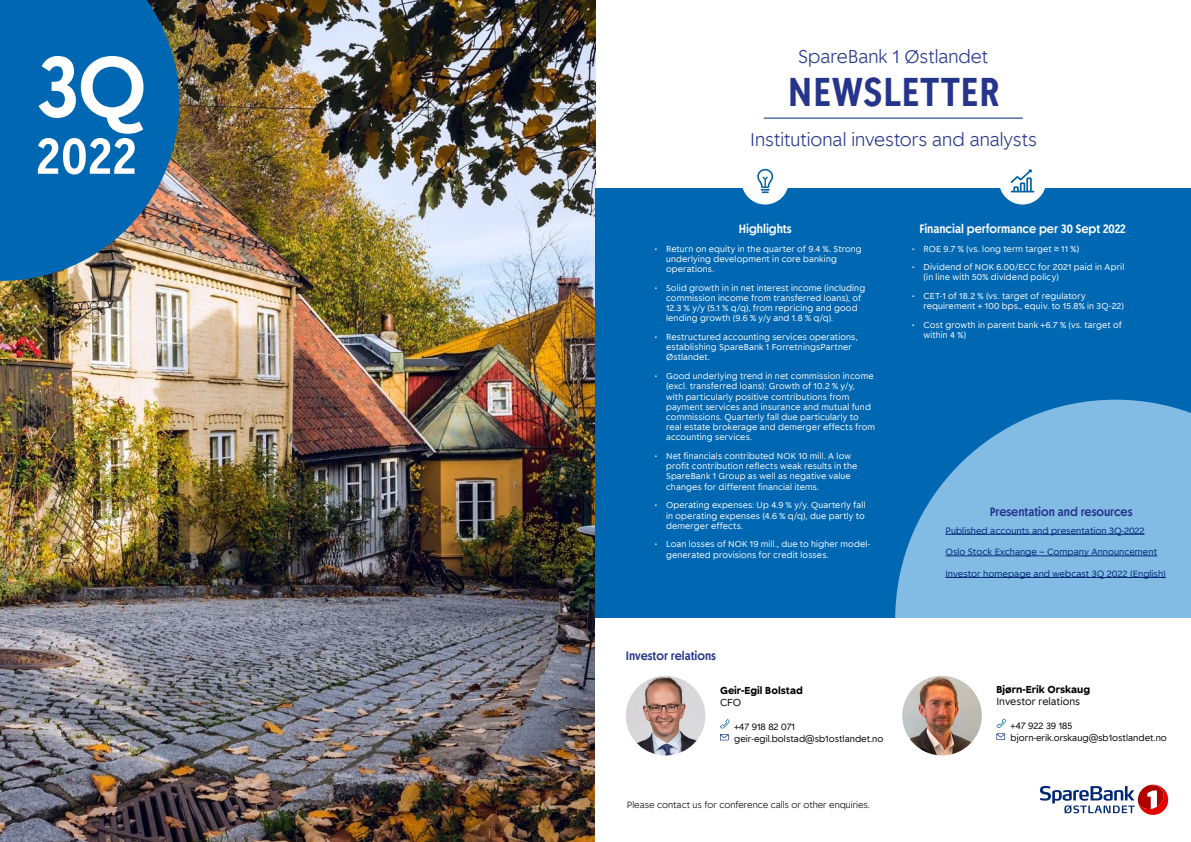
<style>
.page{position:relative;width:1191px;height:842px;background:#fff}
.page>*{position:absolute;margin:0;border:0;box-sizing:border-box;transform-origin:0 0}
.t1{font:500 85px "Spare Bank 1 Title";color:#fff}
.t2{font:500 50px "Spare Bank 1 Title";color:#fff}
.t3{font:500 40px "Spare Bank 1 Title";letter-spacing:.025em;color:#26358c}
.t4{font:300 18px "Spare Bank 1";letter-spacing:-.005em;color:#26358c}
.t5{font:500 12px "Spare Bank 1 Title";color:#fff}
.t6{font:500 12px "Spare Bank 1 Title";color:#26358c}
.t7{font:700 10px "Spare Bank 1";color:#000}
.t8{font:10px "Spare Bank 1";color:#000}
.t9{font:9px "Spare Bank 1";color:#002776}
.t10{font:9px/12px "Spare Bank 1";color:#000}
.t11{font:300 9px "Spare Bank 1";color:#000}
.t12{font:8.5px/10.2px "Spare Bank 1";letter-spacing:.02em;color:#fff}
</style>
<div class="page">
<img style="left:0;top:0;width:595px;height:842px">
<div style="left:595px;top:188px;width:596px;height:431px;background:#0068b2"></div>
<svg style="left:0;top:0;width:179px;height:281px;background:#1a6da8"></svg>
<svg style="left:895px;top:400px;width:296px;height:219px;fill:#82bce5"></svg>
<hr style="left:945px;top:534px;width:199px;height:1px;background:#002776">
<hr style="left:945px;top:556px;width:212px;height:1px;background:#002776">
<hr style="left:945px;top:577px;width:220px;height:1px;background:#002776">
<img style="left:626px;top:676px;width:79px;height:79px;border-radius:39px">
<svg style="left:720px;top:734px;width:8px;height:6px"></svg>
<svg style="left:720px;top:719px;width:9px;height:9px"></svg>
<img style="left:902px;top:676px;width:79px;height:79px;border-radius:40px">
<svg style="left:996px;top:718px;width:10px;height:22px"></svg>
<div style="left:741px;top:157px;width:47px;height:48px;background:#fff;border-radius:50%"></div>
<svg style="left:757px;top:169px;width:16px;height:24px"></svg>
<div style="left:999px;top:157px;width:47px;height:48px;background:#fff;border-radius:50%"></div>
<svg style="left:1010px;top:169px;width:24px;height:23px"></svg>
<hr style="left:763px;top:118px;width:259px;height:1px;background:#002776">
<svg style="left:1040px;top:784px;width:128px;height:31px"></svg>
<h1 class="t1" style="left:37px;top:31px;width:111px">3Q</h1>
<h2 class="t2" style="left:37px;top:123px;width:101px">2022</h2>
<h3 class="t4" style="left:798px;top:44px;width:191px">SpareBank 1 Østlandet</h3>
<h3 class="t3" style="left:787px;top:65px;width:213px">NEWSLETTER</h3>
<h3 class="t4" style="left:750px;top:128px;width:288px">Institutional investors and analysts</h3>
<h3 class="t5" style="left:739px;top:221px;width:54px">Highlights</h3>
<p class="t12" style="left:666px;top:243px;width:197px;text-indent:-11px">• Return on equity in the quarter of 9.4 %. Strong underlying development in core banking operations.</p>
<p class="t12" style="left:666px;top:282px;width:201px;text-indent:-11px">• Solid growth in in net interest income (including commission income from transferred loans), of 12.3 % y/y (5.1 % q/q), from repricing and good lending growth (9.6 % y/y and 1.8 % q/q).</p>
<p class="t12" style="left:666px;top:332px;width:193px;text-indent:-11px">• Restructured accounting services operations, establishing SpareBank 1 ForretningsPartner<br>Østlandet.</p>
<p class="t12" style="left:666px;top:371px;width:210px;text-indent:-11px">• Good underlying trend in net commission income (excl. transferred loans): Growth of 10.2 % y/y,<br>with particularly positive contributions from payment services and insurance and mutual fund commissions. Quarterly fall due particularly to real estate brokerage and demerger effects from accounting services.</p>
<p class="t12" style="left:666px;top:451px;width:193px;text-indent:-11px">• Net financials contributed NOK 10 mill. A low profit contribution reflects weak results in the SpareBank 1 Group as well as negative value changes for different financial items.</p>
<p class="t12" style="left:666px;top:500px;width:201px;text-align:justify;text-indent:-11px">• Operating expenses: Up 4.9 % y/y. Quarterly fall in operating expenses (4.6 % q/q), due partly to demerger effects.</p>
<p class="t12" style="left:666px;top:539px;width:206px;text-indent:-11px">• Loan losses of NOK 19 mill., due to higher model&shy;generated provisions for credit losses.</p>
<h3 class="t6" style="left:626px;top:648px;width:92px">Investor relations</h3>
<p class="t7" style="left:720px;top:684px;width:84px">Geir-Egil Bolstad</p>
<p class="t8" style="left:720px;top:696px;width:23px">CFO</p>
<p class="t10" style="left:734px;top:720px;width:151px">+47 918 82 071 geir-egil.bolstad@sb1ostlandet.no</p>
<p class="t11" style="left:627px;top:799px;width:244px">Please contact us for conference calls or other enquiries.</p>
<h3 class="t5" style="left:919px;top:221px;width:208px">Financial performance per 30 Sept 2022</h3>
<p class="t12" style="left:912px;top:243px;width:169px">• ROE 9.7 % (vs. long term target ≥ 11 %)</p>
<p class="t12" style="left:923px;top:262px;width:202px;text-indent:-11px">• Dividend of NOK 6.00/ECC for 2021 paid in April (in line with 50% dividend policy)</p>
<p class="t12" style="left:923px;top:291px;width:202px;text-indent:-11px">• CET-1 of 18.2 % (vs. target of regulatory requirement + 100 bps., equiv. to 15.8% in 3Q-22)</p>
<p class="t12" style="left:923px;top:320px;width:200px;text-indent:-11px">• Cost growth in parent bank +6.7 % (vs. target of within 4 %)</p>
<h3 class="t6" style="left:989px;top:504px;width:144px">Presentation and resources</h3>
<p class="t9" style="left:945px;top:524px;width:201px">Published accounts and presentation 3Q-2022</p>
<p class="t9" style="left:945px;top:546px;width:213px">Oslo Stock Exchange – Company Announcement</p>
<p class="t9" style="left:945px;top:568px;width:222px">Investor homepage and webcast 3Q 2022 (English)</p>
<p class="t7" style="left:996px;top:683px;width:95px">Bjørn-Erik Orskaug</p>
<p class="t8" style="left:996px;top:695px;width:85px">Investor relations</p>
<p class="t10" style="left:1010px;top:720px;width:158px">+47 922 39 185 bjorn-erik.orskaug@sb1ostlandet.no</p>
</div>
